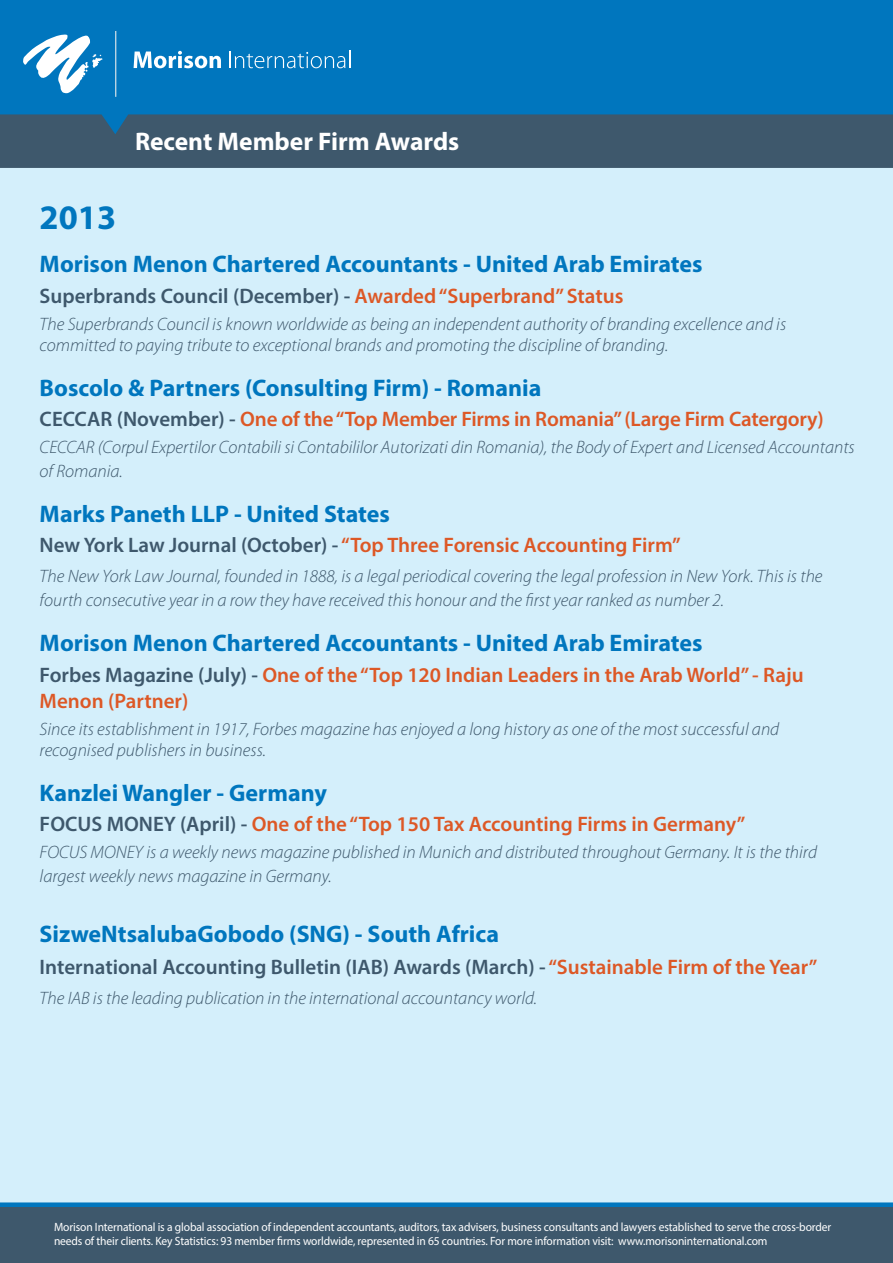
<style>
.page{position:relative;width:893px;height:1263px;background:#fff}
.page>*{position:absolute;margin:0;border:0;box-sizing:border-box;transform-origin:0 0}
.t1{font:700 34.5px "Myriad Pro";color:#0076be}
.t2{font:700 25.5px "Myriad Pro";color:#fff}
.t3{font:700 24px "Myriad Pro";color:#0076be}
.t4{font:600 21px/25.2px "Myriad Pro";color:#dd5826}
.t5{font:600 21px "Myriad Pro";color:#3e586c}
.t6{font:italic 300 18px/24px "Myriad Pro";color:#3e586c}
.t7{font:12px/14.4px "Myriad Pro";letter-spacing:-.01em;color:#fff;scale:.96 1}
.s1{color:#dd5826}
.s2{color:#3e586c}
</style>
<div class="page">
<div style="left:0;top:112px;width:893px;height:56px;background:#3e586c"></div>
<svg style="left:0;top:0;width:893px;height:134px;fill:#0076be"></svg>
<hr style="left:115px;top:31px;width:1px;height:66px;background:#fff">
<svg style="left:134px;top:51px;width:87px;height:17px"></svg>
<svg style="left:229px;top:51px;width:121px;height:17px;background:#2e8fc9"></svg>
<svg style="left:23px;top:34px;width:79px;height:59px"></svg>
<div style="left:0;top:1202px;width:893px;height:33px;background:#0076be"></div>
<div style="left:0;top:1207px;width:893px;height:56px;background:#3e586c"></div>
<div style="left:0;top:168px;width:893px;height:1034px;background:#d4effb"></div>
<h2 class="t2" style="left:135px;top:125px;width:326px">Recent Member Firm Awards</h2>
<h1 class="t1" style="left:40px;top:195px;width:78px">2013</h1>
<h3 class="t3" style="left:40px;top:248px;width:664px">Morison Menon Chartered Accountants - United Arab Emirates</h3>
<p class="t5" style="left:40px;top:282px;width:585px">Superbrands Council (December) - <span class="s1">Awarded “Superbrand” Status</span></p>
<p class="t6" style="left:40px;top:314px;width:748px;line-height:21px">The Superbrands Council is known worldwide as being an independent authority of branding excellence and is committed to paying tribute to exceptional brands and promoting the discipline of branding.</p>
<h3 class="t3" style="left:40px;top:372px;width:503px">Boscolo &amp; Partners (Consulting Firm) - Romania</h3>
<p class="t4" style="left:40px;top:406px;width:786px"><span class="s2">CECCAR (November) -</span> One of the “Top Member Firms in Romania” (Large Firm Catergory)</p>
<p class="t6" style="left:40px;top:435px;width:817px">CECCAR (Corpul Expertilor Contabili si Contabililor Autorizati din Romania), the Body of Expert and Licensed Accountants of Romania.</p>
<h3 class="t3" style="left:40px;top:498px;width:352px">Marks Paneth LLP - United States</h3>
<p class="t4" style="left:40px;top:532px;width:643px"><span class="s2">New York Law Journal (October) -</span> “Top Three Forensic Accounting Firm”</p>
<p class="t6" style="left:40px;top:564px;width:784px">The New York Law Journal, founded in 1888, is a legal periodical covering the legal profession in New York. This is the fourth consecutive year in a row they have received this honour and the first year ranked as number 2.</p>
<h3 class="t3" style="left:40px;top:627px;width:664px">Morison Menon Chartered Accountants - United Arab Emirates</h3>
<p class="t4" style="left:40px;top:662px;width:765px"><span class="s2">Forbes Magazine (July) -</span> One of the “Top 120 Indian Leaders in the Arab World” - Raju<br>Menon (Partner)</p>
<p class="t6" style="left:40px;top:719px;width:741px;line-height:21px">Since its establishment in 1917, Forbes magazine has enjoyed a long history as one of the most successful and recognised publishers in business.</p>
<h3 class="t3" style="left:40px;top:777px;width:289px">Kanzlei Wangler - Germany</h3>
<p class="t4" style="left:40px;top:810px;width:707px"><span class="s2">FOCUS MONEY (April) -</span> One of the “Top 150 Tax Accounting Firms in Germany”</p>
<p class="t6" style="left:40px;top:840px;width:779px">FOCUS MONEY is a weekly news magazine published in Munich and distributed throughout Germany. It is the third largest weekly news magazine in Germany.</p>
<h3 class="t3" style="left:40px;top:918px;width:461px">SizweNtsalubaGobodo (SNG) - South Africa</h3>
<p class="t5" style="left:40px;top:953px;width:779px">International Accounting Bulletin (IAB) Awards (March) - <span class="s1">“Sustainable Firm of the Year”</span></p>
<p class="t6" style="left:40px;top:986px;width:499px">The IAB is the leading publication in the international accountancy world.</p>
<p class="t7" style="left:54px;top:1219px;width:811px">Morison International is a global association of independent accountants, auditors, tax advisers, business consultants and lawyers established to serve the cross-border needs of their clients. Key Statistics: 93 member firms worldwide, represented in 65 countries. For more information visit: www.morisoninternational.com</p>
</div>
